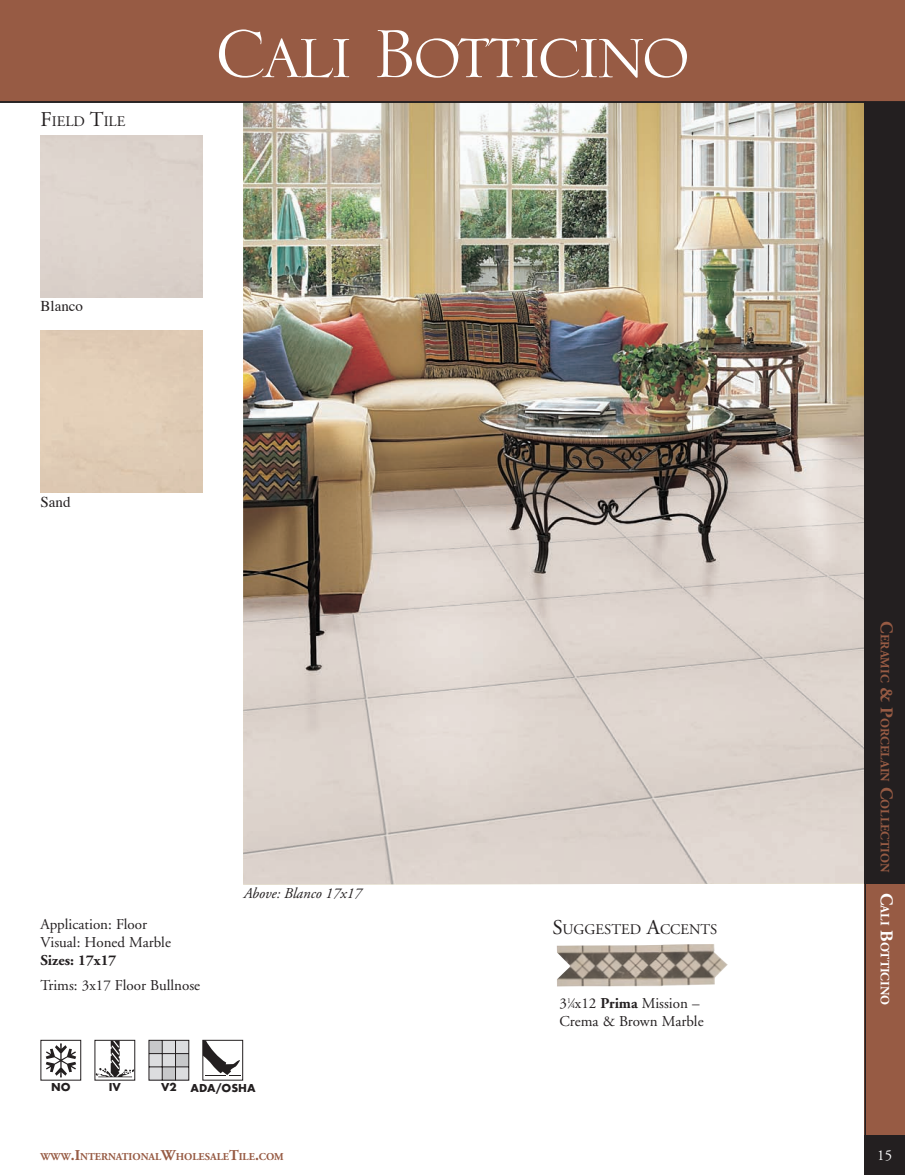
<style>
.page{position:relative;width:905px;height:1175px;background:#fff}
.page>*{position:absolute;margin:0;border:0;box-sizing:border-box;transform-origin:0 0}
.t1{font:90px "Serlio LT Std";letter-spacing:-.05em;color:#fff}
.t2{font:15px/18px "Adobe Garamond";color:#231f20}
.t3{font:italic 15px "Adobe Garamond";color:#231f20}
.t4{font:15px "Times";color:#231f20}
.t5{font:15px "Adobe Garamond";color:#fff}
.t6{font:14.7px "Adobe Garamond";color:#231f20}
.t7{font:700 12.6px "Adobe Garamond";color:#975b44}
.t8{font:700 12px "Futura T";color:#231f20}
.t9{font:700 10.5px "Adobe Garamond";color:#975b44}
.s1{font-size:21px}
.s2{font-weight:700}
.s3{font-size:7.5px}
.s4{font-size:18px}
.s5{font-size:18px;color:#fff}
.s6{color:#fff}
.s7{font-size:15px}
</style>
<div class="page">
<img style="left:243px;top:103px;width:621px;height:781px">
<div style="left:864px;top:1134px;width:40px;height:40px;background:#231f20"></div>
<div style="left:864px;top:101px;width:40px;height:783px;background:#231f20"></div>
<div style="left:864px;top:884px;width:40px;height:251px;background:#975b44"></div>
<div style="left:0;top:0;width:904px;height:101px;background:#975b44"></div>
<hr style="left:864px;top:101px;width:2px;height:1073px;background:#231f20">
<hr style="left:0;top:101px;width:904px;height:2px;background:#231f20">
<svg style="left:148px;top:1039px;width:41px;height:41px;background:#b8b9ba"></svg>
<div style="left:40px;top:1040px;width:41px;height:40px;border:1px solid #231f20"></div>
<svg style="left:46px;top:1043px;width:30px;height:34px"></svg>
<svg style="left:98px;top:1077px;width:34px;height:1px"></svg>
<svg style="left:95px;top:1040px;width:39px;height:37px"></svg>
<img style="left:556px;top:944px;width:171px;height:42px">
<svg style="left:204px;top:1042px;width:36px;height:34px"></svg>
<div style="left:202px;top:1040px;width:41px;height:40px;border:1px solid #231f20"></div>
<p class="t6" style="left:40px;top:113px;width:86px"><span class="s1">F</span>IELD <span class="s1">T</span>ILE</p>
<p class="t4" style="left:40px;top:292px;width:44px">Blanco</p>
<p class="t4" style="left:40px;top:488px;width:31px">Sand</p>
<p class="t1" style="left:215px;top:10px;width:476px">Cali Botticino</p>
<p class="t2" style="left:40px;top:916px;width:132px">Application: Floor<br>Visual: Honed Marble<br><span class="s2">Sizes: 17x17</span></p>
<p class="t2" style="left:40px;top:976px;width:161px">Trims: 3x17 Floor Bullnose</p>
<p class="t3" style="left:243px;top:885px;width:120px">Above: Blanco 17x17</p>
<p class="t6" style="left:552px;top:921px;width:166px"><span class="s1">S</span>UGGESTED <span class="s1">A</span>CCENTS</p>
<p class="t2" style="left:559px;top:994px;width:145px">3<sup>1</sup>⁄<span class="s3">4</span>x12 <span class="s2">Prima</span> Mission –<br>Crema &amp; Brown Marble</p>
<p class="t8" style="left:51px;top:1080px;width:21px">NO</p>
<p class="t8" style="left:109px;top:1080px;width:14px">IV</p>
<p class="t8" style="left:161px;top:1080px;width:17px">V2</p>
<p class="t8" style="left:191px;top:1080px;width:67px">ADA/OSHA</p>
<p class="t7" style="left:891px;top:621px;width:385px;rotate:90deg"><span class="s4">C</span>ERAMIC <span class="s4">&amp; P</span>ORCELAIN <span class="s4">C</span>OLLECTION <span class="s5">C</span><span class="s6">ALI</span> <span class="s5">B</span><span class="s6">OTTICINO</span></p>
<p class="t9" style="left:40px;top:1150px;width:12px">WWW</p>
<p class="t9" style="left:71px;top:1150px;width:214px"><span class="s7">.I</span>NTERNATIONAL<span class="s7">W</span>HOLESALE<span class="s7">T</span>ILE<span class="s7">.</span>COM</p>
<p class="t5" style="left:877px;top:1146px;width:16px">15</p>
</div>
